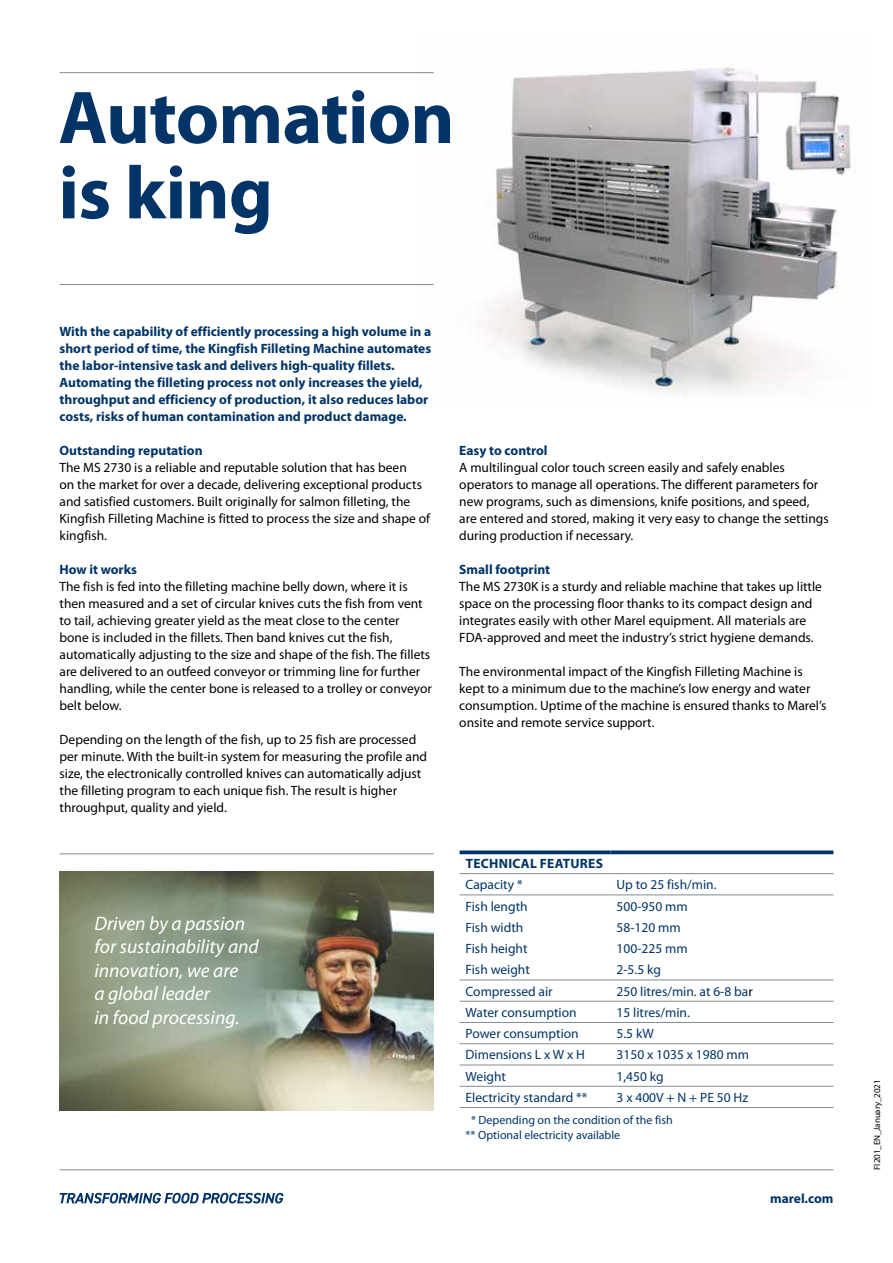
<style>
.page{position:relative;width:893px;height:1263px;background:#fff}
.page>*{position:absolute;margin:0;border:0;box-sizing:border-box;transform-origin:0 0}
.t1{font:700 75.3px/75.3px "Myriad Pro";letter-spacing:-.01em;color:#023467}
.t2{font:italic 19.5px/23.4px "Myriad Pro";color:#fff}
.t3{font:13.5px/17px "Myriad Pro";color:#000}
.t4{font:700 13.5px/17px "Myriad Pro";color:#023467}
.t5{font:13.5px "Myriad Pro";color:#023467}
.t6{font:700 13.5px "Myriad Pro";letter-spacing:.02em;color:#023467}
.t7{font:12px/15px "Myriad Pro";color:#023467}
.t8{font:9px "Myriad Pro";letter-spacing:-.01em;color:#000}
.s1{color:#000}
</style>
<div class="page">
<img style="left:417px;top:67px;width:439px;height:327px">
<hr style="left:60px;top:72px;width:374px;height:1px;background:#808b94">
<hr style="left:60px;top:284px;width:374px;height:1px;background:#808b94">
<hr style="left:60px;top:853px;width:374px;height:1px;background:#808b94">
<hr style="left:60px;top:1169px;width:773px;height:1px;background:#808b94">
<img style="left:60px;top:872px;width:374px;height:238px">
<svg style="left:60px;top:1193px;width:224px;height:10px"></svg>
<hr style="left:460px;top:873px;width:151px;height:1px;background:#808b94">
<hr style="left:611px;top:873px;width:222px;height:1px;background:#808b94">
<hr style="left:460px;top:894px;width:151px;height:1px;background:#808b94">
<hr style="left:611px;top:894px;width:222px;height:1px;background:#808b94">
<hr style="left:460px;top:979px;width:151px;height:1px;background:#808b94">
<hr style="left:611px;top:979px;width:222px;height:1px;background:#808b94">
<hr style="left:460px;top:1001px;width:151px;height:1px;background:#808b94">
<hr style="left:611px;top:1001px;width:222px;height:1px;background:#808b94">
<hr style="left:460px;top:1022px;width:151px;height:1px;background:#808b94">
<hr style="left:611px;top:1022px;width:222px;height:1px;background:#808b94">
<hr style="left:460px;top:1043px;width:151px;height:1px;background:#808b94">
<hr style="left:611px;top:1043px;width:222px;height:1px;background:#808b94">
<hr style="left:460px;top:1064px;width:151px;height:1px;background:#808b94">
<hr style="left:611px;top:1064px;width:222px;height:1px;background:#808b94">
<hr style="left:460px;top:1086px;width:151px;height:1px;background:#808b94">
<hr style="left:611px;top:1086px;width:222px;height:1px;background:#808b94">
<hr style="left:460px;top:1107px;width:151px;height:1px;background:#808b94">
<hr style="left:611px;top:1107px;width:222px;height:1px;background:#808b94">
<svg style="left:460px;top:850px;width:151px;height:4px"></svg>
<svg style="left:611px;top:850px;width:222px;height:4px"></svg>
<h1 class="t1" style="left:58px;top:78px;width:398px">Automation is king</h1>
<p class="t4" style="left:60px;top:322px;width:373px">With the capability of efficiently processing a high volume in a short period of time, the Kingfish Filleting Machine automates the labor-intensive task and delivers high-quality fillets.<br>Automating the filleting process not only increases the yield, throughput and efficiency of production, it also reduces labor costs, risks of human contamination and product damage.</p>
<p class="t4" style="left:60px;top:442px;width:145px">Outstanding reputation</p>
<p class="t3" style="left:60px;top:459px;width:372px">The MS 2730 is a reliable and reputable solution that has been<br>on the market for over a decade, delivering exceptional products and satisfied customers. Built originally for salmon filleting, the Kingfish Filleting Machine is fitted to process the size and shape of kingfish.</p>
<p class="t4" style="left:60px;top:561px;width:79px">How it works</p>
<p class="t3" style="left:60px;top:578px;width:374px">The fish is fed into the filleting machine belly down, where it is then measured and a set of circular knives cuts the fish from vent to tail, achieving greater yield as the meat close to the center bone is included in the fillets. Then band knives cut the fish, automatically adjusting to the size and shape of the fish. The fillets are delivered to an outfeed conveyor or trimming line for further handling, while the center bone is released to a trolley or conveyor belt below.</p>
<p class="t3" style="left:60px;top:731px;width:369px">Depending on the length of the fish, up to 25 fish are processed per minute. With the built-in system for measuring the profile and size, the electronically controlled knives can automatically adjust the filleting program to each unique fish. The result is higher throughput, quality and yield.</p>
<h2 class="t2" style="left:94px;top:911px;width:166px">Driven by a passion for sustainability and innovation, we are<br>a global leader<br>in food processing.</h2>
<p class="t4" style="left:459px;top:442px;width:90px">Easy to control</p>
<p class="t3" style="left:459px;top:459px;width:371px">A multilingual color touch screen easily and safely enables operators to manage all operations. The different parameters for new programs, such as dimensions, knife positions, and speed, are entered and stored, making it very easy to change the settings during production if necessary.</p>
<p class="t4" style="left:459px;top:561px;width:92px">Small footprint</p>
<p class="t3" style="left:459px;top:578px;width:364px">The MS 2730K is a sturdy and reliable machine that takes up little space on the processing floor thanks to its compact design and integrates easily with other Marel equipment. All materials are FDA-approved and meet the industry’s strict hygiene demands.</p>
<p class="t3" style="left:459px;top:663px;width:369px">The environmental impact of the Kingfish Filleting Machine is kept to a minimum due to the machine’s low energy and water consumption. Uptime of the machine is ensured thanks to Marel’s onsite and remote service support.</p>
<p class="t6" style="left:466px;top:855px;width:139px">TECHNICAL FEATURES</p>
<p class="t5" style="left:466px;top:876px;width:59px">Capacity *</p>
<p class="t5" style="left:617px;top:876px;width:101px">Up to 25 fish/min.</p>
<p class="t5" style="left:466px;top:898px;width:64px">Fish length</p>
<p class="t5" style="left:617px;top:898px;width:73px">500-950 mm</p>
<p class="t5" style="left:466px;top:919px;width:59px">Fish width</p>
<p class="t5" style="left:617px;top:919px;width:66px">58-120 mm</p>
<p class="t5" style="left:466px;top:940px;width:63px">Fish height</p>
<p class="t5" style="left:617px;top:940px;width:73px">100-225 mm</p>
<p class="t5" style="left:466px;top:961px;width:66px">Fish weight</p>
<p class="t5" style="left:617px;top:961px;width:46px">2-5.5 kg</p>
<p class="t5" style="left:466px;top:983px;width:89px">Compressed air</p>
<p class="t5" style="left:617px;top:983px;width:138px">250 litres/min. at 6-8 ba<span class="s1">r</span></p>
<p class="t5" style="left:466px;top:1004px;width:112px">Water consumption</p>
<p class="t5" style="left:617px;top:1004px;width:75px">15 litres/min.</p>
<p class="t5" style="left:466px;top:1025px;width:115px">Power consumption</p>
<p class="t5" style="left:617px;top:1025px;width:39px">5.5 kW</p>
<p class="t5" style="left:466px;top:1046px;width:121px">Dimensions L x W x H</p>
<p class="t5" style="left:617px;top:1046px;width:134px">3150 x 1035 x 1980 mm</p>
<p class="t5" style="left:466px;top:1068px;width:42px">Weight</p>
<p class="t5" style="left:617px;top:1068px;width:49px">1,450 kg</p>
<p class="t5" style="left:466px;top:1089px;width:123px">Electricity standard **</p>
<p class="t5" style="left:617px;top:1089px;width:133px">3 x 400V + N + PE 50 Hz</p>
<p class="t7" style="left:466px;top:1112px;width:209px;text-indent:5px">* Depending on the condition of the fish ** Optional electricity available</p>
<p class="t4" style="left:770px;top:1190px;width:65px">marel.com</p>
<p class="t8" style="left:872px;top:1170px;width:92px;rotate:-90deg">FI201_EN_January_2021</p>
</div>
